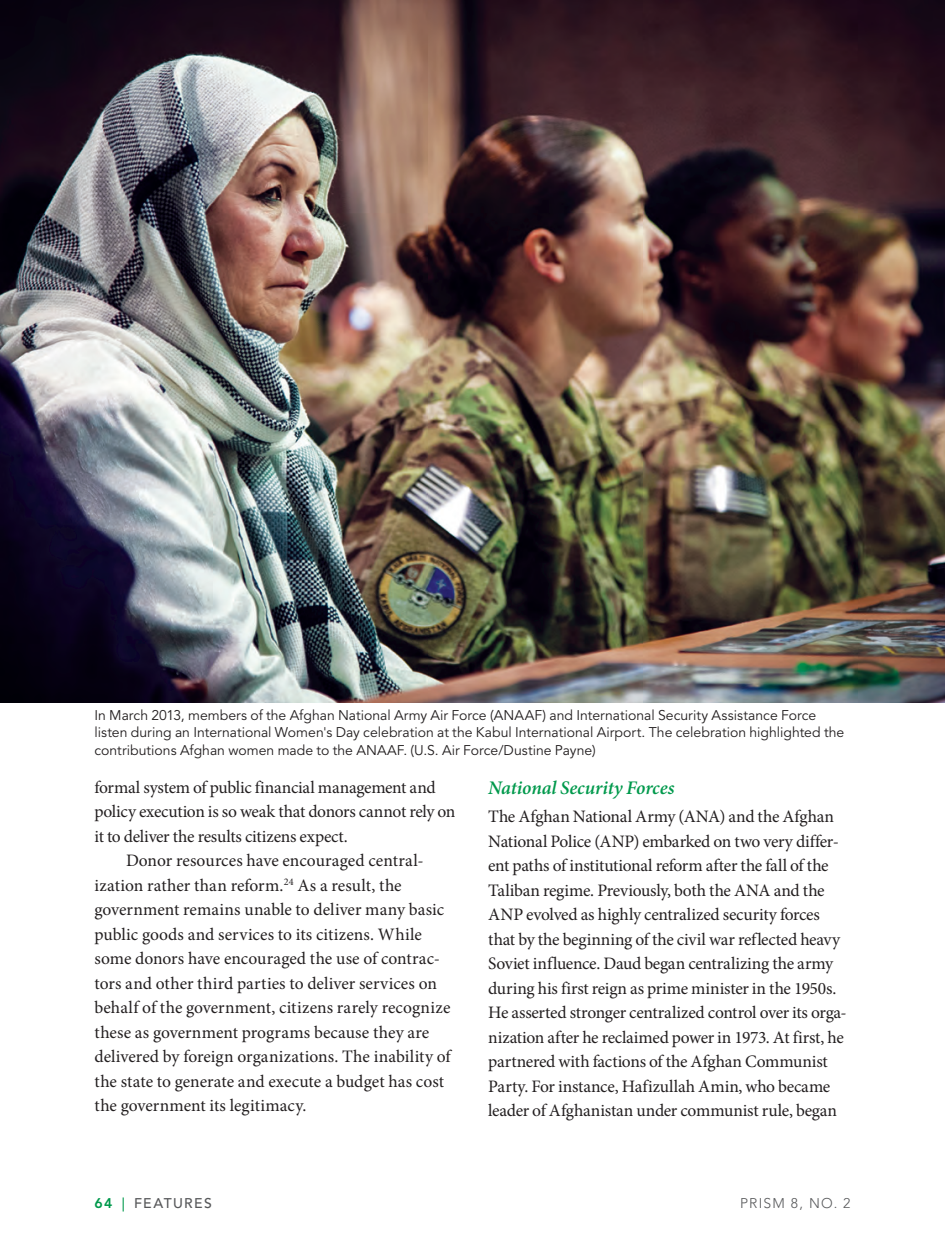
<style>
.page{position:relative;width:945px;height:1260px;background:#fff}
.page>*{position:absolute;margin:0;border:0;box-sizing:border-box;transform-origin:0 0}
.Head_B{font:italic 600 19.25px "Minion Pro";letter-spacing:-.005em;color:#00994c}
.Body_TXT_no_indent{font:17.5px/24.5px "Minion Pro";letter-spacing:-.015em;color:#231f20}
.Body_TXT{font:17.5px/24.5px "Minion Pro";color:#231f20}
.Body_TXT-2{font:17.5px/24.5px "Minion Pro";letter-spacing:-.02em;color:#231f20}
.Caption_black{font:14px/17.5px "Avenir LT Std";color:#231f20}
.t1{font:500 14px "Avenir LT Std";letter-spacing:.1em;color:#57585a}
.t2{font:300 14px "Avenir LT Std";letter-spacing:.085em;color:#57585a}
.s1{font-weight:800;color:#00994c}
.s2{color:#00994c}
</style>
<div class="page">
<img style="left:0;top:0;width:945px;height:703px">
<p class="Caption_black" style="left:94px;top:707px;width:751px">In March 2013, members of the Afghan National Army Air Force (ANAAF) and International Security Assistance Force listen during an International Women's Day celebration at the Kabul International Airport. The celebration highlighted the contributions Afghan women made to the ANAAF. (U.S. Air Force/Dustine Payne)</p>
<p class="Body_TXT-2" style="left:94px;top:775px;width:363px">formal system of public financial management and policy execution is so weak that donors cannot rely on it to deliver the results citizens expect.</p>
<p class="Body_TXT" style="left:94px;top:849px;width:358px;text-indent:32px">Donor resources have encouraged central&shy;ization rather than reform.<sup>24</sup> As a result, the government remains unable to deliver many basic public goods and services to its citizens. While some donors have encouraged the use of contrac&shy;tors and other third parties to deliver services on behalf of the government, citizens rarely recognize these as government programs because they are delivered by foreign organizations. The inability of the state to generate and execute a budget has cost the government its legitimacy.</p>
<p class="Head_B" style="left:488px;top:777px;width:188px">National Security Forces</p>
<p class="Body_TXT_no_indent" style="left:488px;top:804px;width:360px">The Afghan National Army (ANA) and the Afghan National Police (ANP) embarked on two very differ&shy;ent paths of institutional reform after the fall of the Taliban regime. Previously, both the ANA and the ANP evolved as highly centralized security forces that by the beginning of the civil war reflected heavy Soviet influence. Daud began centralizing the army during his first reign as prime minister in the 1950s.<br>He asserted stronger centralized control over its orga&shy;nization after he reclaimed power in 1973. At first, he partnered with factions of the Afghan Communist Party. For instance, Hafizullah Amin, who became leader of Afghanistan under communist rule, began</p>
<p class="t1" style="left:94px;top:1195px;width:119px"><span class="s1">64</span> <span class="s2">|</span> FEATURES</p>
<p class="t2" style="left:740px;top:1195px;width:112px">PRISM 8, NO. 2</p>
</div>
